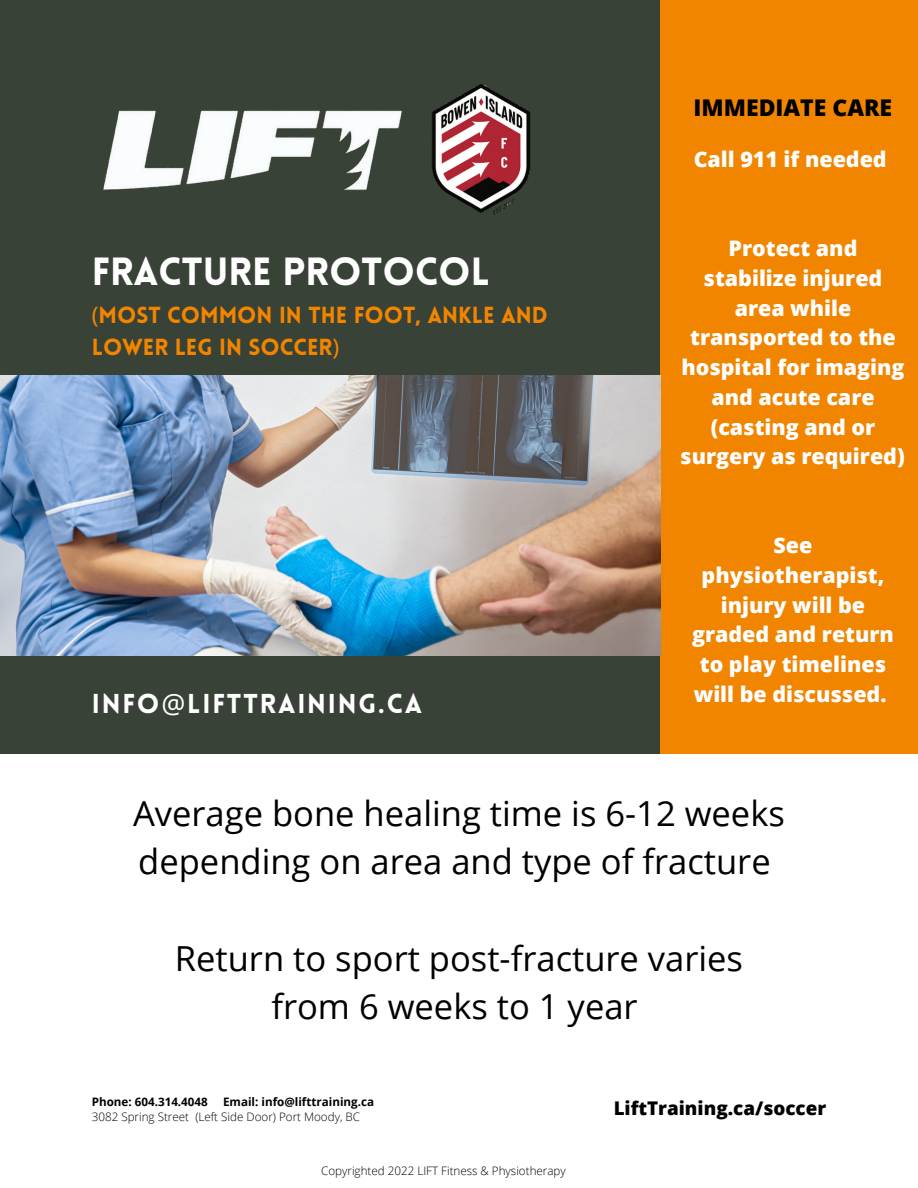
<style>
.page{position:relative;width:918px;height:1188px;background:#394237}
.page>*{position:absolute;margin:0;border:0;box-sizing:border-box;transform-origin:0 0}
.t1{font:900 38.4px "Lovelo";color:#fff}
.t2{font:34.5px/48.3px "Open Sans";color:#000}
.t3{font:900 26.7px "Lovelo";letter-spacing:.07em;color:#fff}
.t4{font:800 22.95px "Open Sans";color:#000}
.t5{font:900 22.8px/31.3px "Lovelo";color:#f28500}
.t6{font:800 21.45px/29.7px "Open Sans";color:#fff;text-align:center}
.t7{font:800 18.9px "Open Sans";color:#000}
.t8{font:300 11.7px "Open Sans";color:#000}
.t9{font:700 11.7px "Open Sans";color:#000}
.s1{font-family:"Noto Sans";font-weight:400}
</style>
<div class="page">
<div style="left:661px;top:0;width:257px;height:1187px;background:#f28500"></div>
<div style="left:0;top:754px;width:918px;height:434px;background:#fff"></div>
<img style="left:0;top:376px;width:660px;height:280px">
<img style="left:103px;top:110px;width:300px;height:80px">
<img style="left:432px;top:84px;width:99px;height:131px">
<h1 class="t1" style="left:92px;top:256px;width:399px">FRACTURE PROTOCOL</h1>
<p class="t5" style="left:92px;top:302px;width:458px"><span class="s1">(</span>MOST COMMON IN THE FOOT, ANKLE AND<br>LOWER LEG IN SOCCER<span class="s1">)</span></p>
<p class="t3" style="left:92px;top:693px;width:332px">INFO<span class="s1">@</span>LIFTTRAINING.CA</p>
<p class="t4" style="left:694px;top:92px;width:200px">IMMEDIATE CARE</p>
<p class="t6" style="left:694px;top:144px;width:195px">Call 911 if needed</p>
<p class="t6" style="left:680px;top:233px;width:226px">Protect and stabilize injured area while transported to the hospital for imaging and acute care (casting and or surgery as required)</p>
<p class="t6" style="left:692px;top:530px;width:203px">See physiotherapist, injury will be graded and return to play timelines will be discussed.</p>
<h2 class="t2" style="left:133px;top:789px;width:653px">Average bone healing time is 6-12 weeks depending on area and type of fracture</h2>
<h2 class="t2" style="left:175px;top:933px;width:570px;text-align:center">Return to sport post-fracture varies from 6 weeks to 1 year</h2>
<p class="t9" style="left:92px;top:1093px;width:118px">Phone: 604.314.4048</p>
<p class="t9" style="left:223px;top:1093px;width:153px">Email: info@lifttraining.ca</p>
<p class="t8" style="left:92px;top:1109px;width:270px">3082 Spring Street (Left Side Door) Port Moody, BC</p>
<p class="t8" style="left:321px;top:1162px;width:246px">Copyrighted 2022 LIFT Fitness &amp; Physiotherapy</p>
<p class="t7" style="left:614px;top:1094px;width:214px">LiftTraining.ca/soccer</p>
</div>
